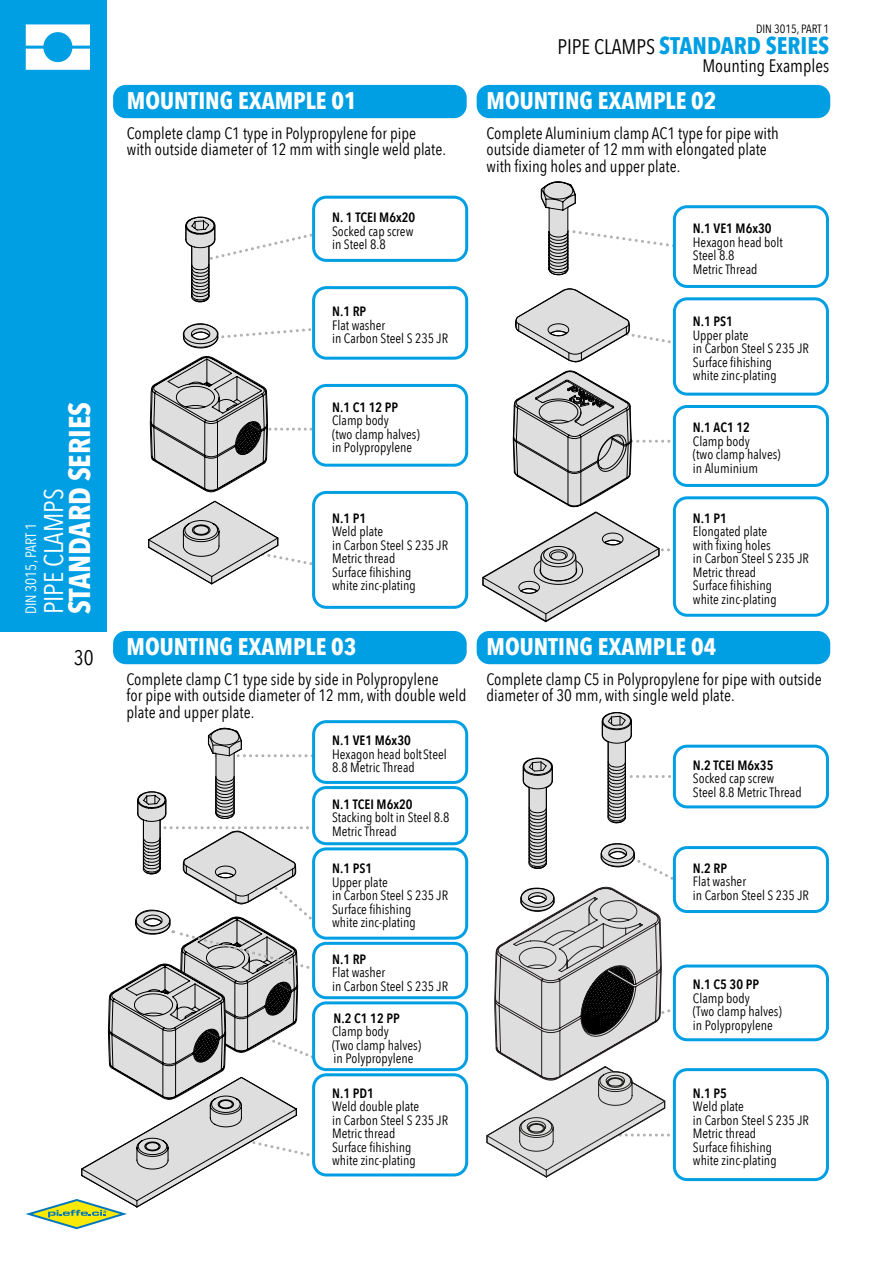
<style>
.page{position:relative;width:893px;height:1263px;background:#fff}
.page>*{position:absolute;margin:0;border:0;box-sizing:border-box;transform-origin:0 0}
.t1{font:700 30px "Avenir Next Condensed";color:#fff}
.t2{font:27px "Avenir Next Condensed";color:#fff}
.t3{font:700 24px "Avenir Next Condensed";color:#fff}
.t4{font:700 24px "Avenir Next Condensed";color:#009fe3}
.t5{font:21px "Avenir Next Condensed";color:#000}
.t6{font:18px "Avenir Next Condensed";color:#000}
.t7{font:16.5px/16.5px "Avenir Next Condensed";color:#000}
.t8{font:15px "Avenir Next Condensed";color:#fff}
.t9{font:13.5px/13.5px "Avenir Next Condensed";color:#000}
.t10{font:600 13.5px "Avenir Next Condensed";color:#000}
.t11{font:12px "Avenir Next Condensed";color:#000}
.s1{font-weight:400;font-size:21px;color:#000}
</style>
<div class="page">
<div style="left:0;top:0;width:106px;height:631px;background:#009fe3"></div>
<svg style="left:26px;top:24px;width:64px;height:46px"></svg>
<svg style="left:185px;top:216px;width:133px;height:87px"></svg>
<svg style="left:541px;top:181px;width:138px;height:94px"></svg>
<svg style="left:148px;top:323px;width:171px;height:261px"></svg>
<svg style="left:486px;top:712px;width:194px;height:465px"></svg>
<svg style="left:482px;top:288px;width:197px;height:335px"></svg>
<svg style="left:25px;top:727px;width:299px;height:503px"></svg>
<div style="left:477px;top:631px;width:353px;height:33px;background:#009fe3;border-radius:13px"></div>
<div style="left:113px;top:631px;width:354px;height:33px;background:#009fe3;border-radius:13px"></div>
<div style="left:477px;top:85px;width:353px;height:33px;background:#009fe3;border-radius:13px"></div>
<div style="left:113px;top:85px;width:354px;height:33px;background:#009fe3;border-radius:13px"></div>
<div style="left:674px;top:207px;width:153px;height:79px;background:#fff;border-radius:13px"></div>
<div style="left:673px;top:205px;width:156px;height:83px;border:3px solid #009fe3;border-radius:13px"></div>
<div style="left:674px;top:746px;width:153px;height:61px;background:#fff;border-radius:13px"></div>
<div style="left:673px;top:745px;width:156px;height:63px;border:3px solid #009fe3;border-radius:13px"></div>
<div style="left:674px;top:847px;width:153px;height:64px;background:#fff;border-radius:13px"></div>
<div style="left:673px;top:846px;width:156px;height:67px;border:3px solid #009fe3;border-radius:13px"></div>
<div style="left:674px;top:966px;width:153px;height:74px;background:#fff;border-radius:13px"></div>
<div style="left:673px;top:964px;width:156px;height:77px;border:3px solid #009fe3;border-radius:13px"></div>
<div style="left:674px;top:1070px;width:153px;height:109px;background:#fff;border-radius:13px"></div>
<div style="left:673px;top:1068px;width:156px;height:113px;border:3px solid #009fe3;border-radius:13px"></div>
<div style="left:674px;top:299px;width:153px;height:95px;background:#fff;border-radius:13px"></div>
<div style="left:673px;top:297px;width:156px;height:99px;border:3px solid #009fe3;border-radius:13px"></div>
<div style="left:674px;top:406px;width:153px;height:79px;background:#fff;border-radius:13px"></div>
<div style="left:673px;top:405px;width:156px;height:82px;border:3px solid #009fe3;border-radius:13px"></div>
<div style="left:674px;top:498px;width:153px;height:117px;background:#fff;border-radius:13px"></div>
<div style="left:673px;top:496px;width:156px;height:121px;border:3px solid #009fe3;border-radius:13px"></div>
<div style="left:314px;top:197px;width:153px;height:63px;background:#fff;border-radius:13px"></div>
<div style="left:312px;top:196px;width:156px;height:66px;border:3px solid #009fe3;border-radius:13px"></div>
<div style="left:314px;top:288px;width:153px;height:70px;background:#fff;border-radius:13px"></div>
<div style="left:312px;top:286px;width:156px;height:74px;border:3px solid #009fe3;border-radius:13px"></div>
<div style="left:314px;top:385px;width:153px;height:80px;background:#fff;border-radius:13px"></div>
<div style="left:312px;top:384px;width:156px;height:83px;border:3px solid #009fe3;border-radius:13px"></div>
<div style="left:314px;top:492px;width:153px;height:115px;background:#fff;border-radius:13px"></div>
<div style="left:312px;top:491px;width:156px;height:118px;border:3px solid #009fe3;border-radius:13px"></div>
<div style="left:314px;top:722px;width:153px;height:60px;background:#fff;border-radius:13px"></div>
<div style="left:312px;top:720px;width:156px;height:64px;border:3px solid #009fe3;border-radius:13px"></div>
<div style="left:314px;top:787px;width:153px;height:57px;background:#fff;border-radius:13px"></div>
<div style="left:312px;top:786px;width:156px;height:59px;border:3px solid #009fe3;border-radius:13px"></div>
<div style="left:314px;top:849px;width:153px;height:89px;background:#fff;border-radius:13px"></div>
<div style="left:312px;top:847px;width:156px;height:93px;border:3px solid #009fe3;border-radius:13px"></div>
<div style="left:314px;top:943px;width:153px;height:55px;background:#fff;border-radius:13px"></div>
<div style="left:312px;top:942px;width:156px;height:57px;border:3px solid #009fe3;border-radius:13px"></div>
<div style="left:314px;top:1003px;width:153px;height:67px;background:#fff;border-radius:13px"></div>
<div style="left:312px;top:1001px;width:156px;height:70px;border:3px solid #009fe3;border-radius:13px"></div>
<div style="left:314px;top:1075px;width:153px;height:100px;background:#fff;border-radius:13px"></div>
<div style="left:312px;top:1073px;width:156px;height:103px;border:3px solid #009fe3;border-radius:13px"></div>
<h1 class="t1" style="left:61px;top:614px;width:214px;rotate:-90deg">STANDARD SERIES</h1>
<h2 class="t2" style="left:30px;top:614px;width:127px;rotate:-90deg">PIPE CLAMPS</h2>
<p class="t8" style="left:18px;top:614px;width:93px;rotate:-90deg">DIN 3015, PART 1</p>
<h3 class="t5" style="left:74px;top:639px;width:21px">30</h3>
<h3 class="t3" style="left:127px;top:86px;width:231px">MOUNTING EXAMPLE 01</h3>
<p class="t7" style="left:127px;top:124px;width:321px">Complete clamp C1 type in Polypropylene for pipe<br>with outside diameter of 12 mm with single weld plate.</p>
<p class="t10" style="left:332px;top:206px;width:85px">N. 1 TCEI M6x20</p>
<p class="t9" style="left:332px;top:223px;width:83px">Socked cap screw in Steel 8.8</p>
<p class="t10" style="left:332px;top:300px;width:36px">N.1 RP</p>
<p class="t9" style="left:332px;top:318px;width:118px">Flat washer<br>in Carbon Steel S 235 JR</p>
<p class="t10" style="left:332px;top:395px;width:68px">N.1 C1 12 PP</p>
<p class="t9" style="left:332px;top:413px;width:89px">Clamp body<br>(two clamp halves) in Polypropylene</p>
<p class="t10" style="left:332px;top:506px;width:36px">N.1 P1</p>
<p class="t9" style="left:332px;top:524px;width:118px">Weld plate<br>in Carbon Steel S 235 JR<br>Metric thread<br>Surface fihishing<br>white zinc-plating</p>
<h3 class="t3" style="left:127px;top:632px;width:231px">MOUNTING EXAMPLE 03</h3>
<p class="t7" style="left:127px;top:670px;width:341px">Complete clamp C1 type side by side in Polypropylene<br>for pipe with outside diameter of 12 mm, with double weld plate and upper plate.</p>
<p class="t10" style="left:332px;top:729px;width:80px">N.1 VE1 M6x30</p>
<p class="t9" style="left:332px;top:747px;width:116px">Hexagon head boltSteel<br>8.8 Metric Thread</p>
<p class="t10" style="left:332px;top:792px;width:82px">N.1 TCEI M6x20</p>
<p class="t9" style="left:332px;top:810px;width:119px">Stacking bolt in Steel 8.8<br>Metric Thread</p>
<p class="t10" style="left:332px;top:857px;width:42px">N.1 PS1</p>
<p class="t9" style="left:332px;top:875px;width:118px">Upper plate<br>in Carbon Steel S 235 JR<br>Surface fihishing<br>white zinc-plating</p>
<p class="t10" style="left:332px;top:947px;width:36px">N.1 RP</p>
<p class="t9" style="left:332px;top:965px;width:118px">Flat washer<br>in Carbon Steel S 235 JR</p>
<p class="t10" style="left:334px;top:1006px;width:68px">N.2 C1 12 PP</p>
<p class="t9" style="left:332px;top:1024px;width:91px">Clamp body<br>(Two clamp halves) in Polypropylene</p>
<p class="t10" style="left:332px;top:1081px;width:43px">N.1 PD1</p>
<p class="t9" style="left:332px;top:1099px;width:118px">Weld double plate<br>in Carbon Steel S 235 JR<br>Metric thread<br>Surface fihishing<br>white zinc-plating</p>
<p class="t11" style="left:756px;top:19px;width:75px">DIN 3015, PART 1</p>
<h3 class="t4" style="left:557px;top:31px;width:273px"><span class="s1">PIPE CLAMPS</span> STANDARD SERIES</h3>
<h3 class="t6" style="left:702px;top:51px;width:128px">Mounting Examples</h3>
<h3 class="t3" style="left:487px;top:86px;width:231px">MOUNTING EXAMPLE 02</h3>
<p class="t7" style="left:487px;top:124px;width:294px">Complete Aluminium clamp AC1 type for pipe with outside diameter of 12 mm with elongated plate with fixing holes and upper plate.</p>
<p class="t10" style="left:693px;top:217px;width:80px">N.1 VE1 M6x30</p>
<p class="t9" style="left:693px;top:234px;width:91px">Hexagon head bolt<br>Steel 8.8<br>Metric Thread</p>
<p class="t10" style="left:693px;top:310px;width:42px">N.1 PS1</p>
<p class="t9" style="left:693px;top:328px;width:118px">Upper plate<br>in Carbon Steel S 235 JR<br>Surface fihishing<br>white zinc-plating</p>
<p class="t10" style="left:693px;top:416px;width:59px">N.1 AC1 12</p>
<p class="t9" style="left:693px;top:434px;width:89px">Clamp body<br>(two clamp halves) in Aluminium</p>
<p class="t10" style="left:693px;top:506px;width:36px">N.1 P1</p>
<p class="t9" style="left:693px;top:524px;width:118px">Elongated plate<br>with fixing holes<br>in Carbon Steel S 235 JR<br>Metric thread<br>Surface fihishing<br>white zinc-plating</p>
<h3 class="t3" style="left:486px;top:632px;width:231px">MOUNTING EXAMPLE 04</h3>
<p class="t7" style="left:486px;top:670px;width:337px">Complete clamp C5 in Polypropylene for pipe with outside diameter of 30 mm, with single weld plate.</p>
<p class="t10" style="left:693px;top:753px;width:82px">N.2 TCEI M6x35</p>
<p class="t9" style="left:693px;top:771px;width:110px">Socked cap screw<br>Steel 8.8 Metric Thread</p>
<p class="t10" style="left:693px;top:856px;width:36px">N.2 RP</p>
<p class="t9" style="left:693px;top:874px;width:118px">Flat washer<br>in Carbon Steel S 235 JR</p>
<p class="t10" style="left:693px;top:973px;width:68px">N.1 C5 30 PP</p>
<p class="t9" style="left:693px;top:991px;width:91px">Clamp body<br>(Two clamp halves) in Polypropylene</p>
<p class="t10" style="left:693px;top:1081px;width:36px">N.1 P5</p>
<p class="t9" style="left:693px;top:1099px;width:118px">Weld plate<br>in Carbon Steel S 235 JR<br>Metric thread<br>Surface fihishing<br>white zinc-plating</p>
</div>
